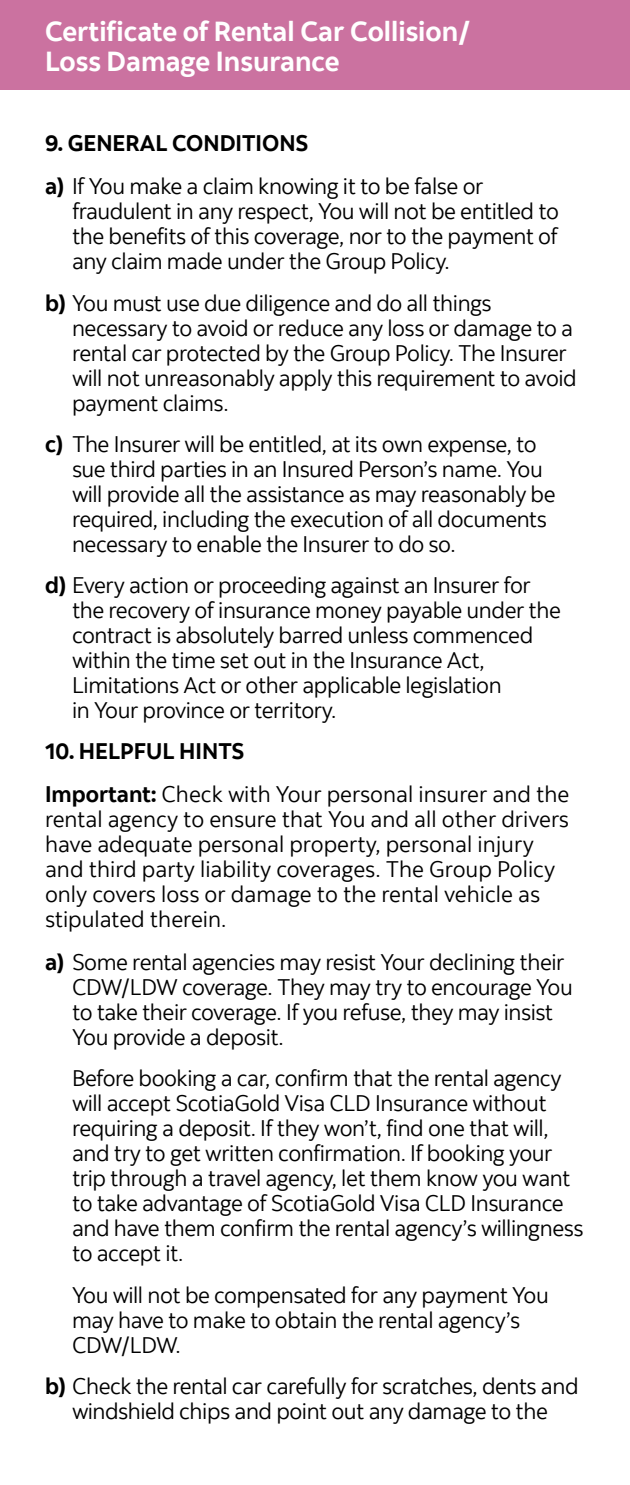
<style>
.page{position:relative;width:630px;height:1485px;background:#fff}
.page>*{position:absolute;margin:0;border:0;box-sizing:border-box;transform-origin:0 0}
.t1{font:700 27.5px/30px "Scotia";color:#fff}
.t2{font:22.5px/25px "Scotia";letter-spacing:-.02em;color:#000}
.t3{font:22.5px/25px "Scotia";color:#000}
.s1{font-weight:700}
</style>
<div class="page">
<div style="left:0;top:0;width:630px;height:90px;background:#cb72a0"></div>
<p class="t1" style="left:45px;top:17px;width:427px">Certificate of Rental Car Collision/<br>Loss Damage Insurance</p>
<p class="t2" style="left:45px;top:122px;width:440px;line-height:43px"><span class="s1">9. GENERAL CONDITIONS<br>a)</span> If You make a claim knowing it to be false or</p>
<p class="t2" style="left:72px;top:199px;width:488px;text-align:justify">fraudulent in any respect, You will not be entitled to the benefits of this coverage, nor to the payment of any claim made under the Group Policy.</p>
<p class="t2" style="left:72px;top:290px;width:506px;text-indent:-27px"><span class="s1">b)</span> You must use due diligence and do all things necessary to avoid or reduce any loss or damage to a rental car protected by the Group Policy. The Insurer will not unreasonably apply this requirement to avoid payment claims.</p>
<p class="t2" style="left:72px;top:431px;width:485px;text-indent:-27px"><span class="s1">c)</span> The Insurer will be entitled, at its own expense, to sue third parties in an Insured Person’s name. You will provide all the assistance as may reasonably be required, including the execution of all documents necessary to enable the Insurer to do so.</p>
<p class="t2" style="left:72px;top:572px;width:490px;text-indent:-27px"><span class="s1">d)</span> Every action or proceeding against an Insurer for the recovery of insurance money payable under the contract is absolutely barred unless commenced within the time set out in the Insurance Act, Limitations Act or other applicable legislation<br>in Your province or territory.</p>
<p class="t3" style="left:45px;top:730px;width:526px;line-height:43px"><span class="s1">10. HELPFUL HINTS<br>Important:</span> Check with Your personal insurer and the</p>
<p class="t3" style="left:45px;top:807px;width:526px">rental agency to ensure that You and all other drivers have adequate personal property, personal injury and third party liability coverages. The Group Policy only covers loss or damage to the rental vehicle as stipulated therein.</p>
<p class="t2" style="left:72px;top:950px;width:502px;text-indent:-27px"><span class="s1">a)</span> Some rental agencies may resist Your declining their CDW/LDW coverage. They may try to encourage You to take their coverage. If you refuse, they may insist You provide a deposit.</p>
<p class="t2" style="left:72px;top:1066px;width:513px">Before booking a car, confirm that the rental agency will accept ScotiaGold Visa CLD Insurance without requiring a deposit. If they won’t, find one that will, and try to get written confirmation. If booking your trip through a travel agency, let them know you want to take advantage of ScotiaGold Visa CLD Insurance and have them confirm the rental agency’s willingness to accept it.</p>
<p class="t2" style="left:72px;top:1282px;width:478px">You will not be compensated for any payment You may have to make to obtain the rental agency’s<br>CDW/LDW.</p>
<p class="t2" style="left:45px;top:1373px;width:535px;text-align:center"><span class="s1">b)</span> Check the rental car carefully for scratches, dents and windshield chips and point out any damage to the</p>
</div>
